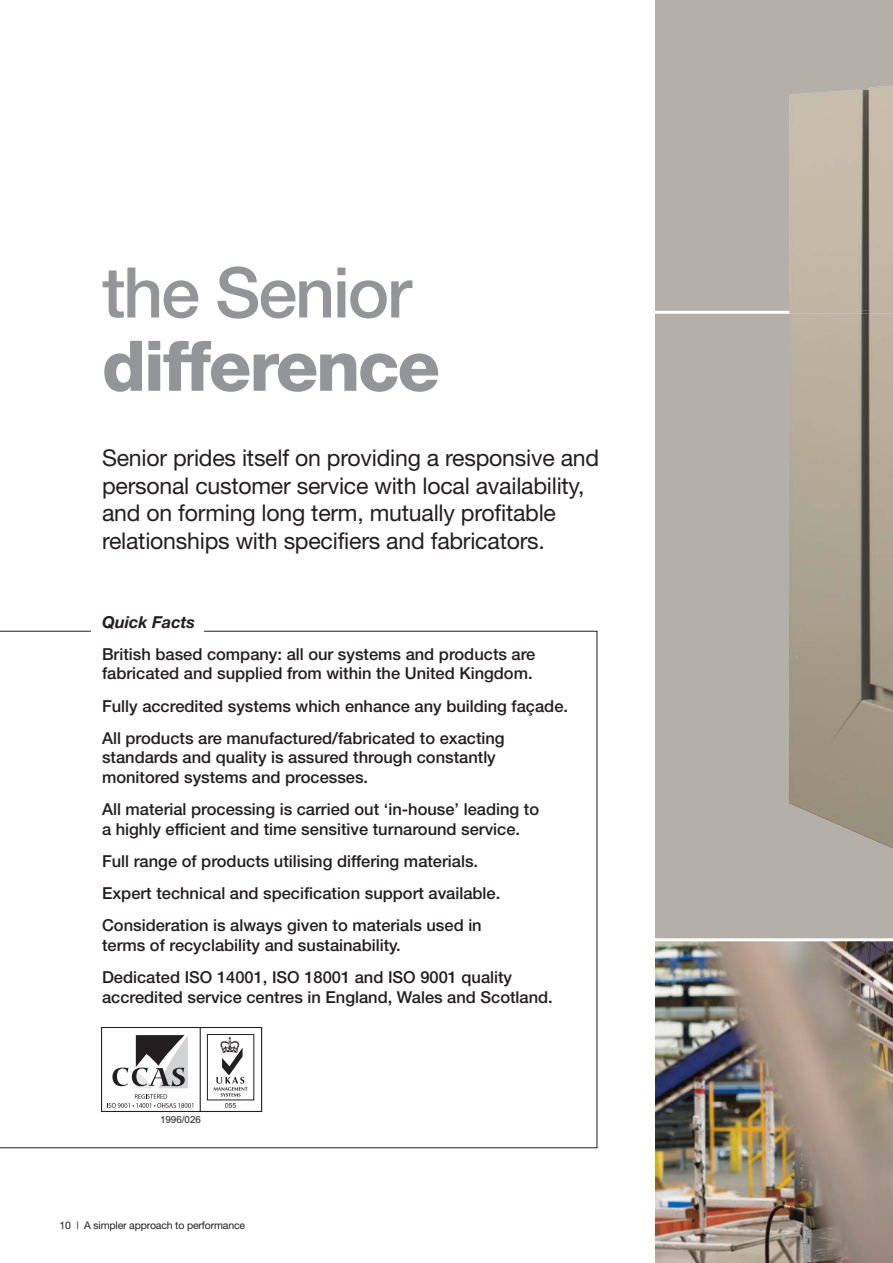
<style>
.page{position:relative;width:893px;height:1263px;background:#fff}
.page>*{position:absolute;margin:0;border:0;box-sizing:border-box;transform-origin:0 0}
.t1{font:800 69.9px "Helvetica Neue";letter-spacing:-.03em;color:#939598}
.t2{font:500 69.9px "Helvetica Neue";letter-spacing:-.03em;color:#939598}
.t3{font:23.1px/27.8px "Helvetica Neue";letter-spacing:-.01em;color:#231f20}
.t4{font:500 16.5px/32.2px "Helvetica Neue";color:#231f20}
.t5{font:italic 700 16.5px "Helvetica Neue";color:#231f20}
.t6{font:10.5px "Helvetica Neue";letter-spacing:-.015em;color:#231f20}
.t7{font:9.75px "Arial";color:#231f20}
</style>
<div class="page">
<div style="left:656px;top:295px;width:237px;height:663px;background:#b5afa9"></div>
<img style="left:656px;top:941px;width:237px;height:322px">
<svg style="left:0;top:631px;width:597px;height:517px"></svg>
<div style="left:92px;top:606px;width:112px;height:45px;background:#fff"></div>
<div style="left:656px;top:0;width:237px;height:312px;background:#b5afa9"></div>
<hr style="left:635px;top:311px;width:258px;height:3px;background:#fff">
<hr style="left:641px;top:938px;width:252px;height:3px;background:#fff">
<img style="left:789px;top:86px;width:104px;height:763px">
<img style="left:789px;top:311px;width:104px;height:3px">
<div style="left:207px;top:1034px;width:47px;height:66px;background:#fff"></div>
<div style="left:207px;top:1034px;width:47px;height:66px;border:1px solid #231f20"></div>
<svg style="left:225px;top:1103px;width:11px;height:5px"></svg>
<svg style="left:214px;top:1037px;width:33px;height:60px"></svg>
<div style="left:101px;top:1027px;width:161px;height:85px;border:1px solid #231f20"></div>
<svg style="left:112px;top:1035px;width:76px;height:53px"></svg>
<hr style="left:200px;top:1027px;width:1px;height:85px;background:#231f20">
<svg style="left:107px;top:1094px;width:86px;height:14px"></svg>
<h1 class="t2" style="left:102px;top:268px;width:311px">the Senior</h1>
<h1 class="t1" style="left:102px;top:341px;width:340px">difference</h1>
<h2 class="t3" style="left:102px;top:446px;width:499px">Senior prides itself on providing a responsive and personal customer service with local availability, and on forming long term, mutually profitable relationships with specifiers and fabricators.</h2>
<p class="t5" style="left:102px;top:616px;width:95px">Quick Facts</p>
<p class="t4" style="left:102px;top:646px;width:435px;line-height:19.5px">British based company: all our systems and products are fabricated and supplied from within the United Kingdom.</p>
<p class="t4" style="left:102px;top:691px;width:468px">Fully accredited systems which enhance any building façade.<br>All products are manufactured/fabricated to exacting</p>
<p class="t4" style="left:102px;top:749px;width:395px;line-height:19.5px">standards and quality is assured through constantly monitored systems and processes.</p>
<p class="t4" style="left:102px;top:801px;width:439px;line-height:19.5px">All material processing is carried out ‘in-house’ leading to a highly efficient and time sensitive turnaround service.</p>
<p class="t4" style="left:102px;top:846px;width:400px">Full range of products utilising differing materials.<br>Expert technical and specification support available.<br>Consideration is always given to materials used in</p>
<p class="t4" style="left:102px;top:930px;width:412px">terms of recyclability and sustainability.<br>Dedicated ISO 14001, ISO 18001 and ISO 9001 quality</p>
<p class="t4" style="left:102px;top:982px;width:452px">accredited service centres in England, Wales and Scotland.</p>
<p class="t7" style="left:160px;top:1114px;width:42px">1996/026</p>
<p class="t6" style="left:60px;top:1221px;width:187px">10 | A simpler approach to performance</p>
</div>
